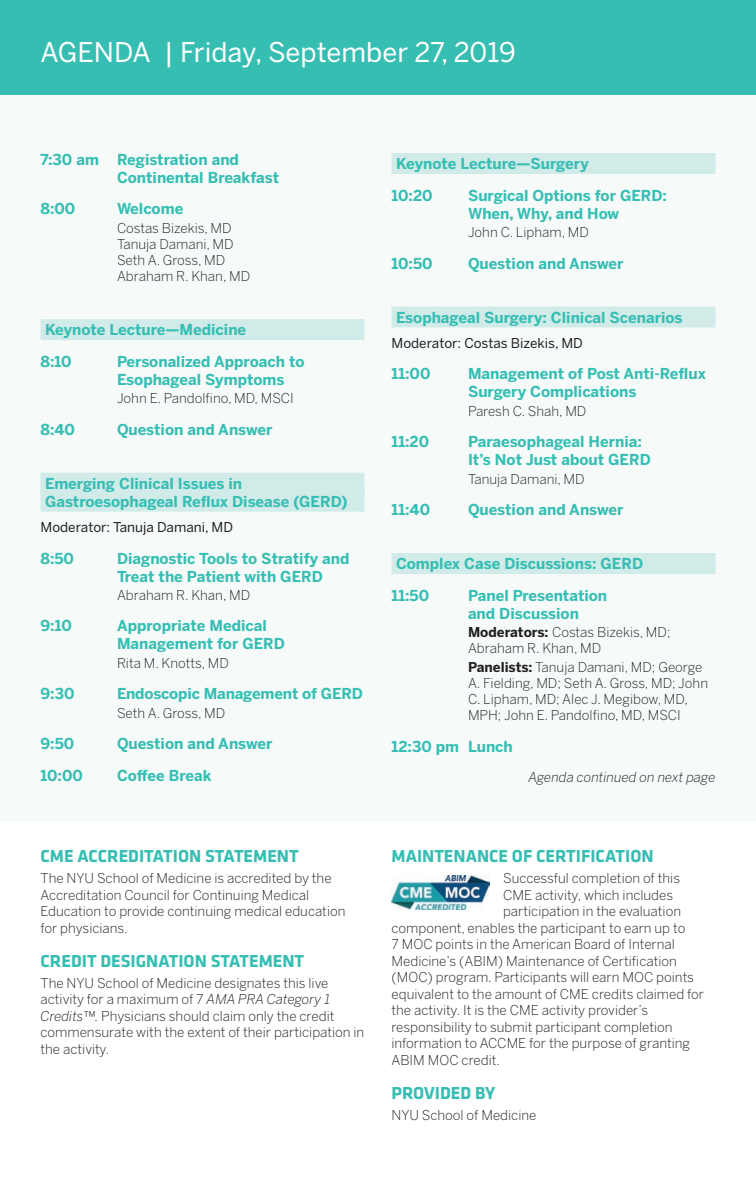
<style>
.page{position:relative;width:756px;height:1188px;background:#fff}
.page>*{position:absolute;margin:0;border:0;box-sizing:border-box;transform-origin:0 0}
.t1{font:27px "Benton Sans";color:#fff}
.H1{font:700 18px "Klavika";color:#36beb3}
.Agenda_Course{font:700 15px/18px "Benton Sans";color:#36beb3}
.Agenda_SuperHead{font:700 15px "Benton Sans";color:#36beb3}
.Text{font:300 13.5px/16.5px "Benton Sans";color:#231f20}
.Agenda_Speaker{font:300 13.5px/16.2px "Benton Sans";color:#231f20}
.Moderator{font:13.5px "Benton Sans";color:#231f20}
.Text-2{font:italic 300 13.5px "Benton Sans";color:#231f20}
.s1{font-style:italic}
.s2{font-weight:700}
</style>
<div class="page">
<div style="left:0;top:94px;width:756px;height:728px;background:#f6fbfa"></div>
<div style="left:0;top:0;width:756px;height:94px;background:#36beb3"></div>
<div style="left:40px;top:319px;width:324px;height:21px;background:#d1ebe8"></div>
<div style="left:40px;top:473px;width:324px;height:21px;background:#d1ebe8"></div>
<div style="left:40px;top:491px;width:324px;height:21px;background:#d1ebe8"></div>
<div style="left:392px;top:153px;width:324px;height:21px;background:#d1ebe8"></div>
<div style="left:392px;top:306px;width:324px;height:21px;background:#d1ebe8"></div>
<div style="left:392px;top:553px;width:324px;height:21px;background:#d1ebe8"></div>
<img style="left:392px;top:876px;width:98px;height:33px">
<p class="t1" style="left:40px;top:36px;width:477px">AGENDA | Friday, September 27, 2019</p>
<p class="Agenda_Course" style="left:117px;top:151px;width:164px;text-indent:-76px">7:30 am Registration and<br>Continental Breakfast</p>
<p class="Agenda_Course" style="left:40px;top:200px;width:36px">8:00</p>
<p class="Agenda_Course" style="left:117px;top:200px;width:68px">Welcome</p>
<p class="Agenda_Speaker" style="left:117px;top:220px;width:135px">Costas Bizekis, MD<br>Tanuja Damani, MD<br>Seth A. Gross, MD<br>Abraham R. Khan, MD</p>
<p class="Agenda_SuperHead" style="left:45px;top:320px;width:203px">Keynote Lecture—Medicine</p>
<p class="Agenda_Course" style="left:40px;top:353px;width:33px">8:10</p>
<p class="Agenda_Course" style="left:117px;top:353px;width:189px">Personalized Approach to<br>Esophageal Symptoms</p>
<p class="Agenda_Speaker" style="left:117px;top:390px;width:178px">John E. Pandolfino, MD, MSCI</p>
<p class="Agenda_Course" style="left:40px;top:421px;width:36px">8:40</p>
<p class="Agenda_Course" style="left:117px;top:421px;width:157px">Question and Answer</p>
<p class="Agenda_SuperHead" style="left:45px;top:474px;width:199px">Emerging Clinical Issues in</p>
<p class="Agenda_SuperHead" style="left:45px;top:492px;width:304px">Gastroesophageal Reflux Disease (GERD)</p>
<p class="Moderator" style="left:40px;top:519px;width:194px">Moderator: Tanuja Damani, MD</p>
<p class="Agenda_Course" style="left:40px;top:549px;width:35px">8:50</p>
<p class="Agenda_Course" style="left:117px;top:549px;width:234px">Diagnostic Tools to Stratify and<br>Treat the Patient with GERD</p>
<p class="Agenda_Speaker" style="left:117px;top:587px;width:135px">Abraham R. Khan, MD</p>
<p class="Agenda_Course" style="left:40px;top:617px;width:33px">9:10</p>
<p class="Agenda_Course" style="left:117px;top:617px;width:169px">Appropriate Medical<br>Management for GERD</p>
<p class="Agenda_Speaker" style="left:117px;top:655px;width:114px">Rita M. Knotts, MD</p>
<p class="Agenda_Course" style="left:40px;top:685px;width:36px">9:30</p>
<p class="Agenda_Course" style="left:117px;top:685px;width:247px">Endoscopic Management of GERD</p>
<p class="Agenda_Speaker" style="left:117px;top:705px;width:110px">Seth A. Gross, MD</p>
<p class="Agenda_Course" style="left:40px;top:735px;width:35px">9:50</p>
<p class="Agenda_Course" style="left:117px;top:735px;width:157px">Question and Answer</p>
<p class="Agenda_Course" style="left:40px;top:767px;width:44px">10:00</p>
<p class="Agenda_Course" style="left:117px;top:767px;width:96px">Coffee Break</p>
<p class="H1" style="left:40px;top:843px;width:260px">CME ACCREDITATION STATEMENT</p>
<p class="Text" style="left:40px;top:870px;width:307px">The NYU School of Medicine is accredited by the Accreditation Council for Continuing Medical Education to provide continuing medical education for physicians.</p>
<p class="H1" style="left:40px;top:948px;width:265px">CREDIT DESIGNATION STATEMENT</p>
<p class="Text" style="left:40px;top:975px;width:325px">The NYU School of Medicine designates this live activity for a maximum of 7 <span class="s1">AMA PRA Category 1<br>Credits™.</span> Physicians should claim only the credit commensurate with the extent of their participation in the activity.</p>
<p class="Agenda_SuperHead" style="left:396px;top:154px;width:194px">Keynote Lecture—Surgery</p>
<p class="Agenda_Course" style="left:392px;top:186px;width:43px">10:20</p>
<p class="Agenda_Course" style="left:468px;top:186px;width:201px">Surgical Options for GERD:<br>When, Why, and How</p>
<p class="Agenda_Speaker" style="left:468px;top:224px;width:122px">John C. Lipham, MD</p>
<p class="Agenda_Course" style="left:392px;top:254px;width:43px">10:50</p>
<p class="Agenda_Course" style="left:468px;top:254px;width:157px">Question and Answer</p>
<p class="Agenda_SuperHead" style="left:396px;top:308px;width:288px">Esophageal Surgery: Clinical Scenarios</p>
<p class="Moderator" style="left:392px;top:335px;width:193px">Moderator: Costas Bizekis, MD</p>
<p class="Agenda_Course" style="left:392px;top:365px;width:41px">11:00</p>
<p class="Agenda_Course" style="left:468px;top:365px;width:239px">Management of Post Anti-Reflux<br>Surgery Complications</p>
<p class="Agenda_Speaker" style="left:468px;top:403px;width:120px">Paresh C. Shah, MD</p>
<p class="Agenda_Course" style="left:392px;top:433px;width:39px">11:20</p>
<p class="Agenda_Course" style="left:468px;top:433px;width:184px">Paraesophageal Hernia:<br>It’s Not Just about GERD</p>
<p class="Agenda_Speaker" style="left:468px;top:471px;width:118px">Tanuja Damani, MD</p>
<p class="Agenda_Course" style="left:392px;top:501px;width:40px">11:40</p>
<p class="Agenda_Course" style="left:468px;top:501px;width:157px">Question and Answer</p>
<p class="Agenda_SuperHead" style="left:396px;top:554px;width:249px">Complex Case Discussions: GERD</p>
<p class="Agenda_Course" style="left:392px;top:586px;width:39px">11:50</p>
<p class="Agenda_Course" style="left:468px;top:586px;width:141px">Panel Presentation and Discussion</p>
<p class="Agenda_Speaker" style="left:468px;top:624px;width:204px"><span class="s2">Moderators:</span> Costas Bizekis, MD;<br>Abraham R. Khan, MD</p>
<p class="Agenda_Speaker" style="left:468px;top:659px;width:242px"><span class="s2">Panelists:</span> Tanuja Damani, MD; George A. Fielding, MD; Seth A. Gross, MD; John C. Lipham, MD; Alec J. Megibow, MD, MPH; John E. Pandolfino, MD, MSCI</p>
<p class="Agenda_Course" style="left:392px;top:738px;width:123px">12:30 pm Lunch</p>
<p class="Text-2" style="left:528px;top:769px;width:189px">Agenda continued on next page</p>
<p class="H1" style="left:392px;top:843px;width:264px">MAINTENANCE OF CERTIFICATION</p>
<p class="Text" style="left:503px;top:870px;width:178px">Successful completion of this</p>
<p class="Text" style="left:503px;top:887px;width:171px">CME activity, which includes</p>
<p class="Text" style="left:503px;top:903px;width:180px">participation in the evaluation</p>
<p class="Text" style="left:392px;top:920px;width:295px">component, enables the participant to earn up to</p>
<p class="Text" style="left:392px;top:936px;width:285px">7 MOC points in the American Board of Internal</p>
<p class="Text" style="left:392px;top:953px;width:287px">Medicine’s (ABIM) Maintenance of Certification</p>
<p class="Text" style="left:392px;top:969px;width:304px">(MOC) program. Participants will earn MOC points</p>
<p class="Text" style="left:392px;top:986px;width:314px">equivalent to the amount of CME credits claimed for</p>
<p class="Text" style="left:392px;top:1002px;width:258px">the activity. It is the CME activity provider’s</p>
<p class="Text" style="left:392px;top:1019px;width:283px">responsibility to submit participant completion</p>
<p class="Text" style="left:392px;top:1035px;width:300px">information to ACCME for the purpose of granting</p>
<p class="Text" style="left:392px;top:1052px;width:110px">ABIM MOC credit.</p>
<p class="H1" style="left:392px;top:1080px;width:105px">PROVIDED BY</p>
<p class="Text" style="left:392px;top:1107px;width:146px">NYU School of Medicine</p>
</div>
